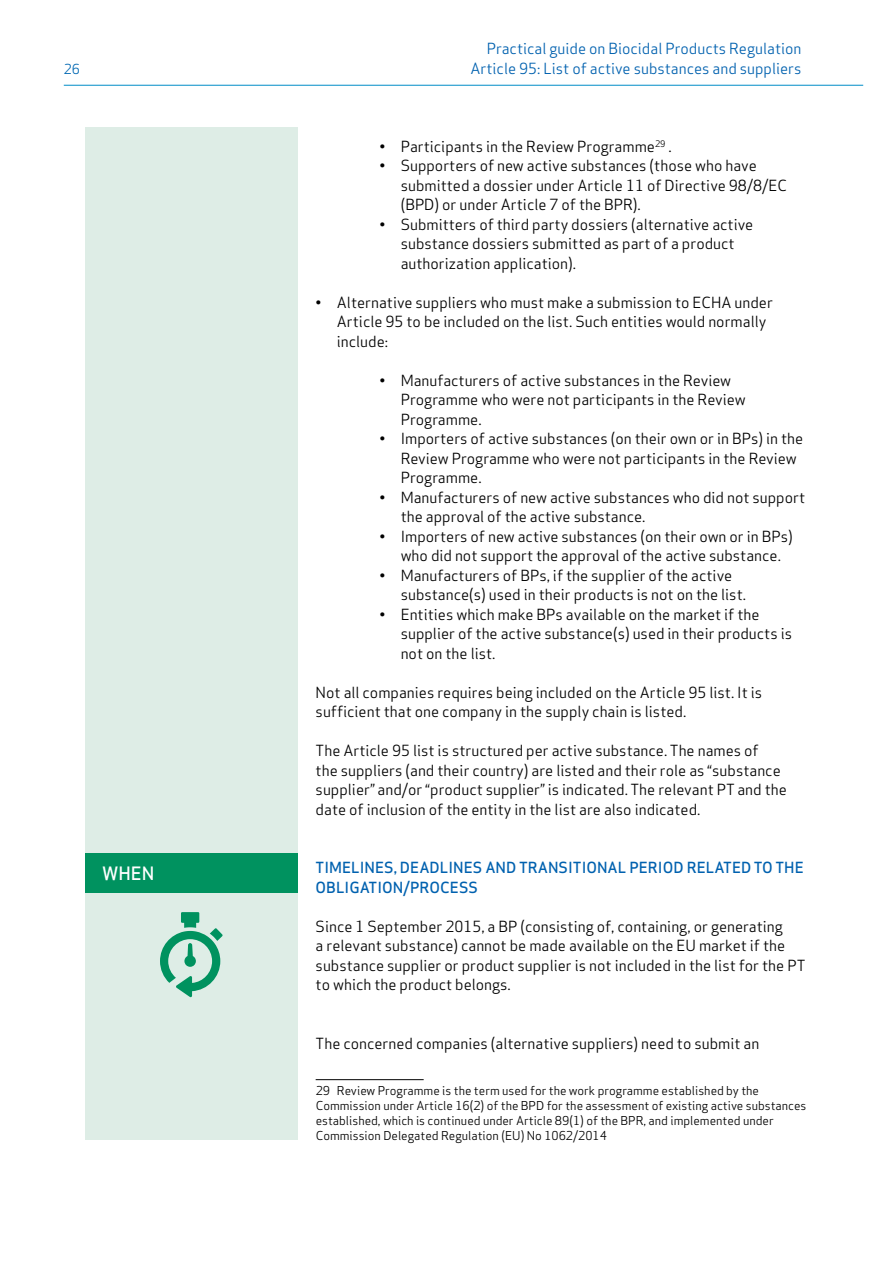
<style>
.page{position:relative;width:893px;height:1263px;background:#fff}
.page>*{position:absolute;margin:0;border:0;box-sizing:border-box;transform-origin:0 0}
.t1{font:500 18px "Apex Sans";color:#fff}
.t2{font:15px/19.5px "Apex Sans";color:#000}
.t3{font:15px "Apex Sans";color:#0061af}
.t4{font:500 15px/19.5px "Apex Sans";color:#0061af}
.t5{font:13.5px "Apex Sans";color:#0068b3}
.t6{font:12px/15px "Apex Sans";color:#000}
</style>
<div class="page">
<div style="left:85px;top:128px;width:213px;height:1012px;background:#deede6"></div>
<hr style="left:64px;top:85px;width:799px;height:1px;background:#008dc7">
<hr style="left:316px;top:1079px;width:108px;height:1px;background:#000">
<div style="left:85px;top:854px;width:213px;height:39px;background:#00925f"></div>
<svg style="left:160px;top:912px;width:63px;height:85px"></svg>
<p class="t3" style="left:487px;top:36px;width:316px">Practical guide on Biocidal Products Regulation</p>
<p class="t5" style="left:64px;top:58px;width:18px">26</p>
<p class="t3" style="left:471px;top:56px;width:332px">Article 95: List of active substances and suppliers</p>
<p class="t1" style="left:102px;top:857px;width:54px">WHEN</p>
<p class="t2" style="left:379px;top:135px;width:294px">• Participants in the Review Programme<sup>29</sup> .</p>
<p class="t2" style="left:401px;top:154px;width:388px;text-indent:-21px">• Supporters of new active substances (those who have submitted a dossier under Article 11 of Directive 98/8/EC (BPD) or under Article 7 of the BPR).</p>
<p class="t2" style="left:401px;top:213px;width:354px;text-indent:-21px">• Submitters of third party dossiers (alternative active substance dossiers submitted as part of a product authorization application).</p>
<p class="t2" style="left:337px;top:291px;width:438px;text-indent:-21px">• Alternative suppliers who must make a submission to ECHA under<br>Article 95 to be included on the list. Such entities would normally include:</p>
<p class="t2" style="left:401px;top:369px;width:346px;text-indent:-21px">• Manufacturers of active substances in the Review<br>Programme who were not participants in the Review<br>Programme.</p>
<p class="t2" style="left:401px;top:427px;width:404px;text-indent:-21px">• Importers of active substances (on their own or in BPs) in the<br>Review Programme who were not participants in the Review<br>Programme.</p>
<p class="t2" style="left:401px;top:486px;width:406px;text-indent:-21px">• Manufacturers of new active substances who did not support the approval of the active substance.</p>
<p class="t2" style="left:401px;top:525px;width:394px;text-indent:-21px">• Importers of new active substances (on their own or in BPs) who did not support the approval of the active substance.</p>
<p class="t2" style="left:401px;top:564px;width:347px;text-indent:-21px">• Manufacturers of BPs, if the supplier of the active substance(s) used in their products is not on the list.</p>
<p class="t2" style="left:401px;top:603px;width:393px;text-indent:-21px">• Entities which make BPs available on the market if the supplier of the active substance(s) used in their products is not on the list.</p>
<p class="t2" style="left:316px;top:681px;width:448px">Not all companies requires being included on the Article 95 list. It is sufficient that one company in the supply chain is listed.</p>
<p class="t2" style="left:316px;top:739px;width:473px">The Article 95 list is structured per active substance. The names of<br>the suppliers (and their country) are listed and their role as “substance supplier” and/or “product supplier” is indicated. The relevant PT and the date of inclusion of the entity in the list are also indicated.</p>
<p class="t4" style="left:316px;top:856px;width:490px">TIMELINES, DEADLINES AND TRANSITIONAL PERIOD RELATED TO THE<br>OBLIGATION/PROCESS</p>
<p class="t2" style="left:316px;top:915px;width:491px">Since 1 September 2015, a BP (consisting of, containing, or generating<br>a relevant substance) cannot be made available on the EU market if the substance supplier or product supplier is not included in the list for the PT to which the product belongs.</p>
<p class="t2" style="left:316px;top:1032px;width:445px">The concerned companies (alternative suppliers) need to submit an</p>
<p class="t6" style="left:316px;top:1081px;width:492px">29 Review Programme is the term used for the work programme established by the Commission under Article 16(2) of the BPD for the assessment of existing active substances established, which is continued under Article 89(1) of the BPR, and implemented under Commission Delegated Regulation (EU) No 1062/2014</p>
</div>
